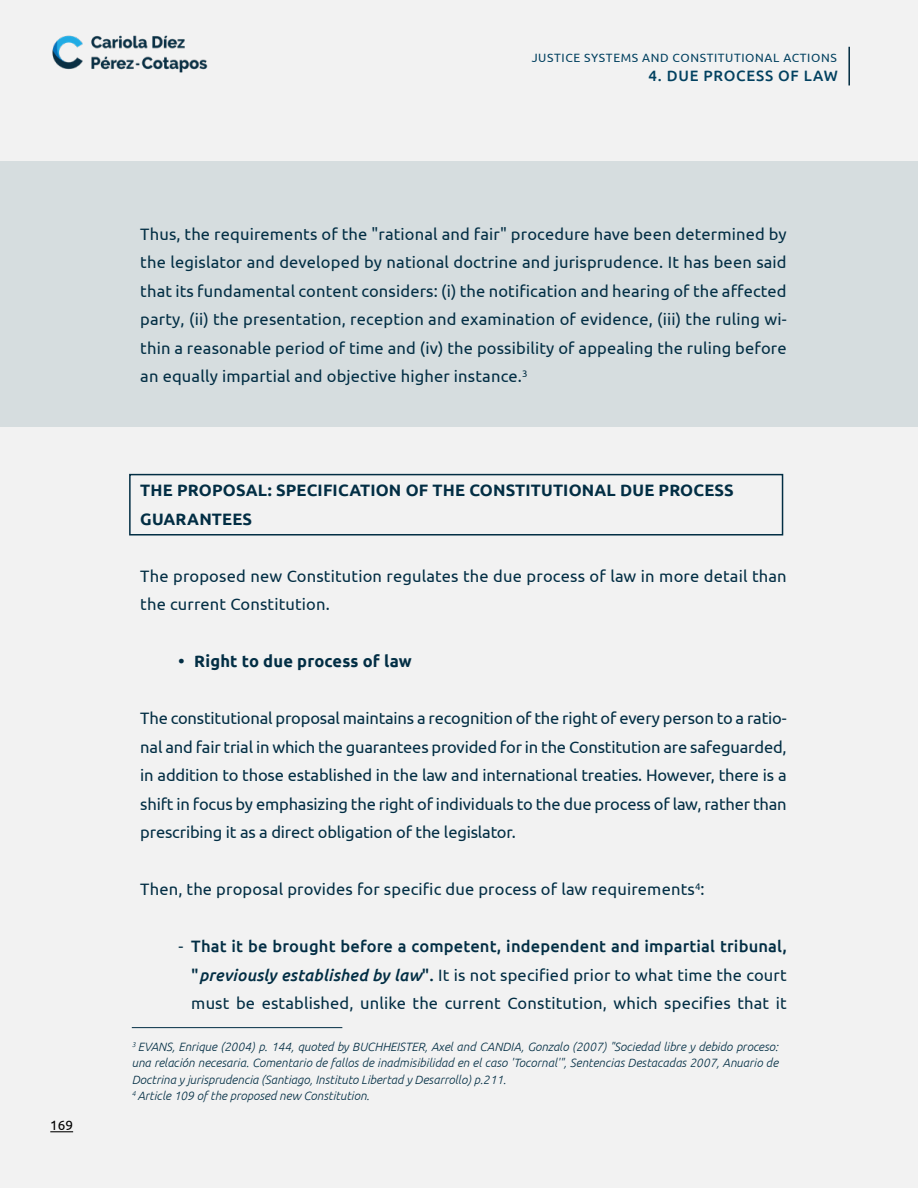
<style>
.page{position:relative;width:918px;height:1188px;background:#f2f2f2}
.page>*{position:absolute;margin:0;border:0;box-sizing:border-box;transform-origin:0 0}
.t1{font:16.5px/28.5px "Ubuntu";letter-spacing:.01em;color:#022e44;text-align:justify}
.t2{font:700 16.5px/28.5px "Ubuntu";letter-spacing:.01em;color:#022e44}
.t3{font:500 15px "Ubuntu";letter-spacing:.05em;color:#024160}
.t4{font:13.5px "Ubuntu";color:#000}
.t5{font:italic 300 12px/16.5px "Ubuntu";color:#022e44}
.t6{font:12px "Ubuntu";letter-spacing:.05em;color:#024160}
.s1{font-weight:500}
.s2{font-weight:500;font-style:italic}
</style>
<div class="page">
<hr style="left:848px;top:47px;width:2px;height:38px;background:#022e44">
<div style="left:0;top:162px;width:918px;height:265px;background:#d6dddf"></div>
<hr style="left:132px;top:1027px;width:210px;height:1px;background:#022e44">
<div style="left:129px;top:474px;width:654px;height:62px;border:2px solid #022e44"></div>
<svg style="left:50px;top:1131px;width:24px;height:1px"></svg>
<img style="left:52px;top:35px;width:156px;height:38px">
<p class="t4" style="left:50px;top:1117px;width:24px">169</p>
<p class="t6" style="left:532px;top:51px;width:307px">JUSTICE SYSTEMS AND CONSTITUTIONAL ACTIONS</p>
<p class="t3" style="left:649px;top:66px;width:191px">4. DUE PROCESS OF LAW</p>
<p class="t1" style="left:140px;top:219px;width:648px">Thus, the requirements of the "rational and fair" procedure have been determined by the legislator and developed by national doctrine and jurisprudence. It has been said that its fundamental content considers: (i) the notification and hearing of the affected party, (ii) the presentation, reception and examination of evidence, (iii) the ruling wi&shy;thin a reasonable period of time and (iv) the possibility of appealing the ruling before an equally impartial and objective higher instance.<sup>3</sup></p>
<p class="t2" style="left:140px;top:476px;width:595px">THE PROPOSAL: SPECIFICATION OF THE CONSTITUTIONAL DUE PROCESS<br>GUARANTEES</p>
<p class="t1" style="left:140px;top:561px;width:648px">The proposed new Constitution regulates the due process of law in more detail than the current Constitution.</p>
<p class="t2" style="left:179px;top:647px;width:235px">• Right to due process of law</p>
<p class="t1" style="left:140px;top:704px;width:648px">The constitutional proposal maintains a recognition of the right of every person to a ratio&shy;nal and fair trial in which the guarantees provided for in the Constitution are safeguarded, in addition to those established in the law and international treaties. However, there is a shift in focus by emphasizing the right of individuals to the due process of law, rather than prescribing it as a direct obligation of the legislator.</p>
<p class="t1" style="left:140px;top:875px;width:566px">Then, the proposal provides for specific due process of law requirements<sup>4</sup>:</p>
<p class="t1" style="left:191px;top:932px;width:597px;text-indent:-13px">- <span class="s1">That it be brought before a competent, independent and impartial tribunal, "</span><span class="s2">previously established by law</span><span class="s1">".</span> It is not specified prior to what time the court must be established, unlike the current Constitution, which specifies that it</p>
<p class="t5" style="left:132px;top:1038px;width:648px"><sup>3</sup> EVANS, Enrique (2004) p. 144, quoted by BUCHHEISTER, Axel and CANDIA, Gonzalo (2007) "Sociedad libre y debido proceso: una relación necesaria. Comentario de fallos de inadmisibilidad en el caso 'Tocornal'", Sentencias Destacadas 2007, Anuario de Doctrina y jurisprudencia (Santiago, Instituto Libertad y Desarrollo) p.211.<br><sup>4</sup> Article 109 of the proposed new Constitution.</p>
</div>
